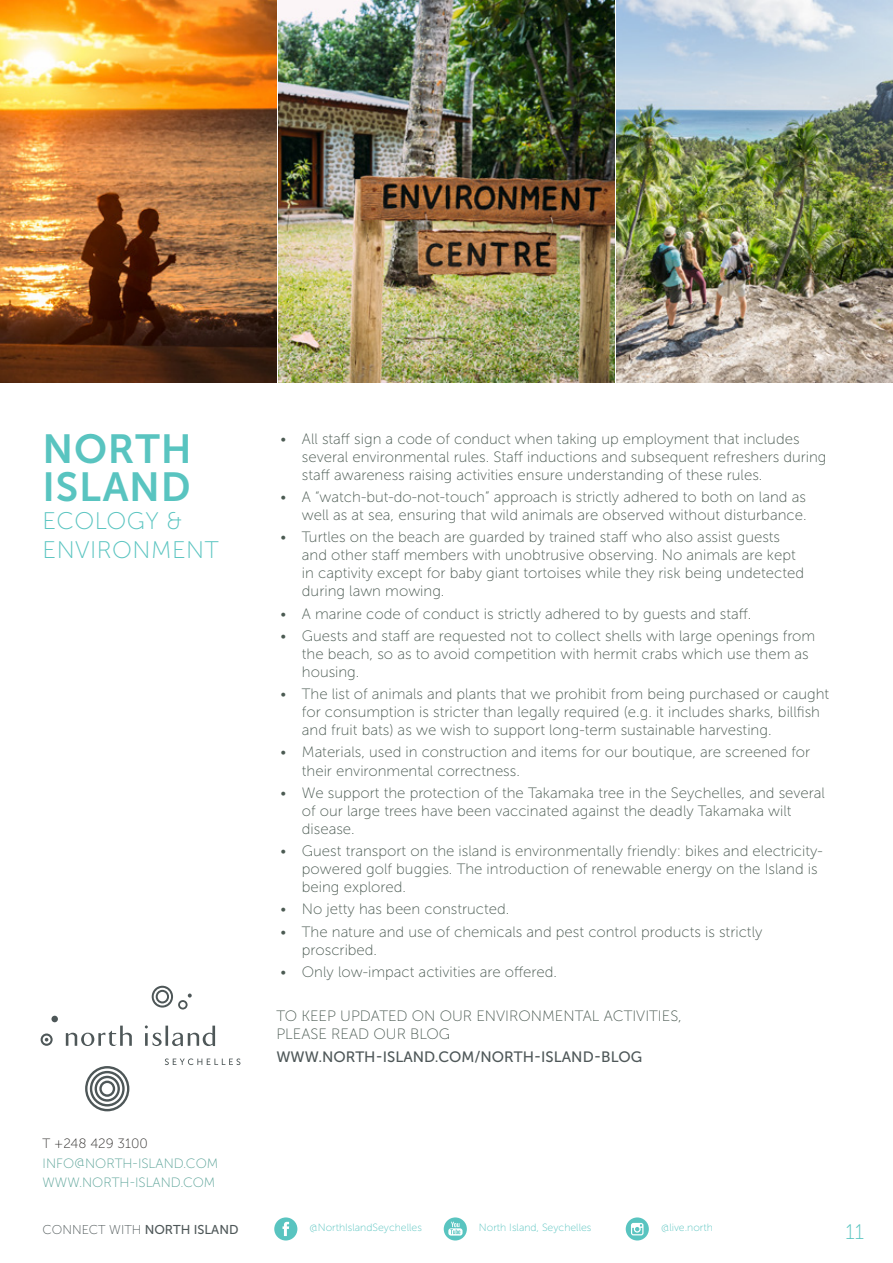
<style>
.page{position:relative;width:893px;height:1263px;background:#fff}
.page>*{position:absolute;margin:0;border:0;box-sizing:border-box;transform-origin:0 0}
.t1{font:40.5px/37.5px "Museo Sans 700";letter-spacing:.02em;color:#59c4c0}
.t2{font:24px/28.8px "Museo Sans 100";letter-spacing:.02em;color:#59c4c0}
.t3{font:21px "Museo Sans 100";color:#59c4c0}
.NI-Bulets{font:15px/18px "Museo Sans 100";color:#4b5a52}
.NI-Bulets-2{font:15px "Museo Sans 500";color:#4e5758}
.t4{font:13.5px/19.5px "Museo Sans 100";color:#5ba398}
.t5{font:13.5px "Museo Sans 100";color:#343230}
.t6{font:12.75px "Museo Sans 100";color:#4e5758}
.t7{font:10.5px "Museo Sans 100";color:#59c4c0}
.s1{font-family:"Museo Sans 500"}
</style>
<div class="page">
<svg style="left:274px;top:1217px;width:23px;height:23px"></svg>
<svg style="left:444px;top:1217px;width:23px;height:23px"></svg>
<svg style="left:626px;top:1217px;width:23px;height:23px"></svg>
<svg style="left:41px;top:986px;width:199px;height:125px"></svg>
<img style="left:0;top:0;width:276px;height:383px">
<img style="left:617px;top:0;width:276px;height:383px">
<img style="left:279px;top:0;width:336px;height:383px">
<h1 class="t1" style="left:43px;top:430px;width:151px">NORTH<br>ISLAND</h1>
<h2 class="t2" style="left:43px;top:507px;width:178px">ECOLOGY &amp;<br>ENVIRONMENT</h2>
<p class="t5" style="left:43px;top:1136px;width:107px">T +248 429 3100</p>
<p class="t4" style="left:43px;top:1153px;width:177px">INFO@NORTH-ISLAND.COM<br>WWW.NORTH-ISLAND.COM</p>
<p class="t6" style="left:43px;top:1222px;width:198px">CONNECT WITH <span class="s1">NORTH ISLAND</span></p>
<p class="NI-Bulets" style="left:281px;top:430px;width:7px">•</p>
<p class="NI-Bulets" style="left:281px;top:488px;width:7px">•</p>
<p class="NI-Bulets" style="left:281px;top:528px;width:7px">•</p>
<p class="NI-Bulets" style="left:281px;top:605px;width:7px">•</p>
<p class="NI-Bulets" style="left:281px;top:627px;width:7px">•</p>
<p class="NI-Bulets" style="left:281px;top:685px;width:7px">•</p>
<p class="NI-Bulets" style="left:281px;top:743px;width:7px">•</p>
<p class="NI-Bulets" style="left:281px;top:784px;width:7px">•</p>
<p class="NI-Bulets" style="left:281px;top:842px;width:7px">•</p>
<p class="NI-Bulets" style="left:281px;top:900px;width:7px">•</p>
<p class="NI-Bulets" style="left:281px;top:922px;width:7px">•</p>
<p class="NI-Bulets" style="left:302px;top:430px;width:499px">All staff sign a code of conduct when taking up employment that includes</p>
<p class="NI-Bulets" style="left:302px;top:448px;width:526px">several environmental rules. Staff inductions and subsequent refreshers during staff awareness raising activities ensure understanding of these rules.</p>
<p class="NI-Bulets" style="left:302px;top:488px;width:505px">A “watch-but-do-not-touch” approach is strictly adhered to both on land as</p>
<p class="NI-Bulets" style="left:302px;top:506px;width:506px">well as at sea, ensuring that wild animals are observed without disturbance.</p>
<p class="NI-Bulets" style="left:302px;top:528px;width:480px">Turtles on the beach are guarded by trained staff who also assist guests</p>
<p class="NI-Bulets" style="left:302px;top:546px;width:504px">and other staff members with unobtrusive observing. No animals are kept in captivity except for baby giant tortoises while they risk being undetected during lawn mowing.</p>
<p class="NI-Bulets" style="left:302px;top:605px;width:451px">A marine code of conduct is strictly adhered to by guests and staff.</p>
<p class="NI-Bulets" style="left:302px;top:627px;width:515px">Guests and staff are requested not to collect shells with large openings from</p>
<p class="NI-Bulets" style="left:302px;top:645px;width:508px">the beach, so as to avoid competition with hermit crabs which use them as housing.</p>
<p class="NI-Bulets" style="left:302px;top:685px;width:529px">The list of animals and plants that we prohibit from being purchased or caught</p>
<p class="NI-Bulets" style="left:302px;top:703px;width:520px">for consumption is stricter than legally required i t.g.e( includes sharks, billfish and fruit bats) as we wish to support long-term sustainable harvesting.</p>
<p class="NI-Bulets" style="left:302px;top:743px;width:510px">Materials, used in construction and items for our boutique, are screened for</p>
<p class="NI-Bulets" style="left:302px;top:761px;width:219px">their environmental correctness.</p>
<p class="NI-Bulets" style="left:302px;top:784px;width:525px">We support the protection of the Takamaka tree in the Seychelles, and several</p>
<p class="NI-Bulets" style="left:302px;top:802px;width:491px">of our large trees have been vaccinated against the deadly Takamaka wilt disease.</p>
<p class="NI-Bulets" style="left:302px;top:860px;width:517px">powered golf buggies. The introduction of renewable energy on the Island is</p>
<p class="NI-Bulets" style="left:302px;top:842px;width:522px">Guest transport on the island is environmentally friendly: bikes and electricity-</p>
<p class="NI-Bulets" style="left:302px;top:878px;width:106px">being explored.</p>
<p class="NI-Bulets" style="left:302px;top:900px;width:209px">No jetty has been constructed.</p>
<p class="NI-Bulets" style="left:302px;top:922px;width:462px">The nature and use of chemicals and pest control products is strictly</p>
<p class="NI-Bulets" style="left:302px;top:940px;width:77px">proscribed.</p>
<p class="NI-Bulets" style="left:302px;top:963px;width:257px">Only low-impact activities are offered.</p>
<p class="NI-Bulets" style="left:281px;top:963px;width:7px">•</p>
<p class="NI-Bulets" style="left:276px;top:1007px;width:407px">TO KEEP UPDATED ON OUR ENVIRONMENTAL ACTIVITIES,<br>PLEASE READ OUR BLOG</p>
<p class="NI-Bulets-2" style="left:276px;top:1048px;width:367px">WWW.NORTH-ISLAND.COM/NORTH-ISLAND-BLOG</p>
<p class="t7" style="left:309px;top:1222px;width:114px">@NorthIslandSeychelles</p>
<p class="t7" style="left:479px;top:1222px;width:114px">North Island, Seychelles</p>
<p class="t7" style="left:661px;top:1222px;width:53px">@live.north</p>
<h3 class="t3" style="left:846px;top:1220px;width:20px">11</h3>
</div>
